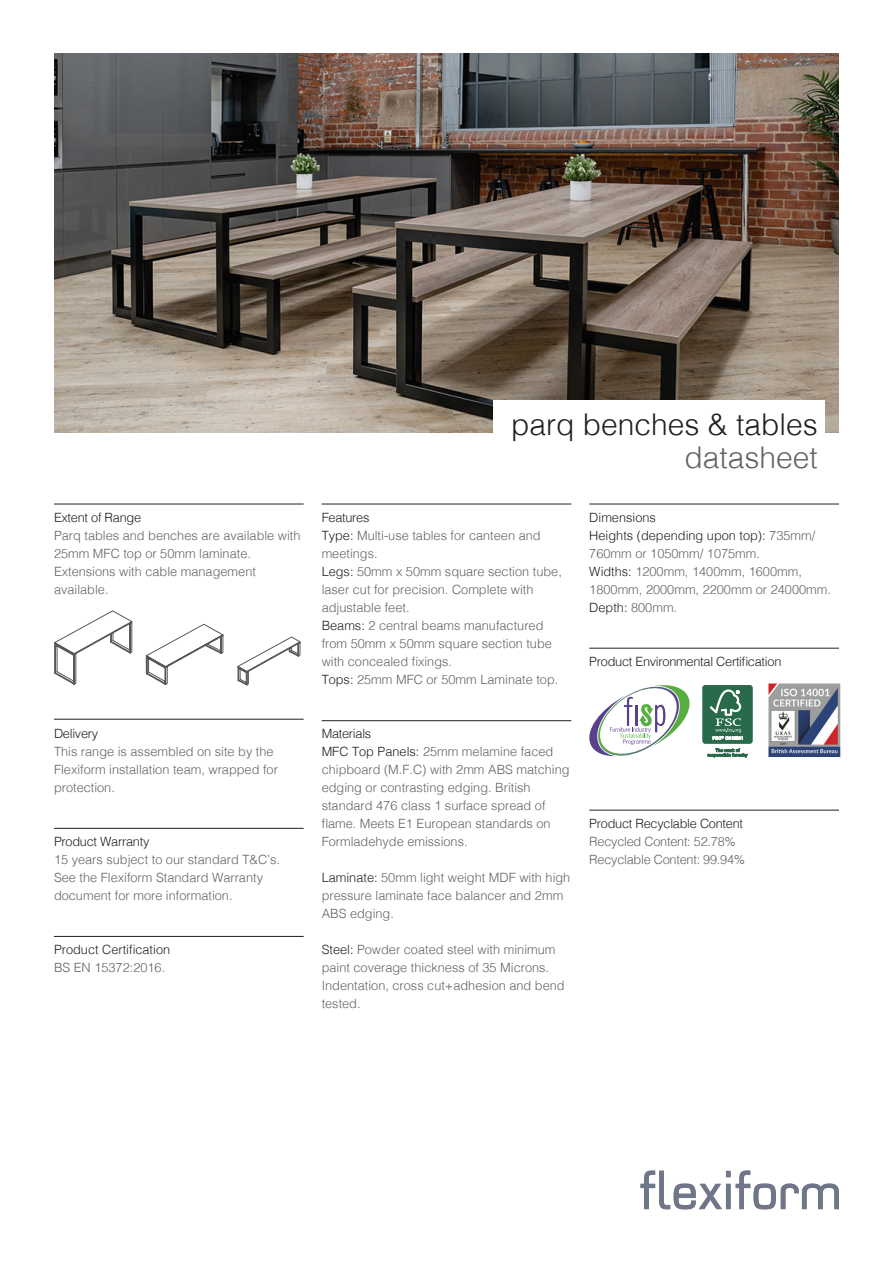
<style>
.page{position:relative;width:893px;height:1263px;background:#fff}
.page>*{position:absolute;margin:0;border:0;box-sizing:border-box;transform-origin:0 0}
.t1{font:300 30px "Helvetica";color:#231f20}
.t2{font:300 30px "Helvetica";color:#636366}
.Small_Grey_Text{font:300 12.75px/18px "Helvetica";color:#636366}
.Paragraph_Style_1{font:300 12.75px "Helvetica";letter-spacing:-.02em;color:#231f20}
.Paragraph_Style_1-2{font:300 12.75px/18px "Helvetica";color:#636366}
.Small_Grey_Text-2{font:300 12.75px "Helvetica";letter-spacing:-.02em;color:#636366}
.Paragraph_Style_1-3{font:300 12.75px "Helvetica";color:#231f20}
.s1{color:#231f20}
.s2{color:#636366}
</style>
<div class="page">
<img style="left:54px;top:53px;width:785px;height:379px">
<hr style="left:54px;top:504px;width:250px;height:1px;background:#231f20">
<hr style="left:54px;top:719px;width:250px;height:1px;background:#231f20">
<hr style="left:54px;top:828px;width:250px;height:1px;background:#231f20">
<hr style="left:322px;top:504px;width:249px;height:1px;background:#231f20">
<hr style="left:589px;top:504px;width:250px;height:1px;background:#231f20">
<hr style="left:54px;top:936px;width:250px;height:1px;background:#231f20">
<div style="left:493px;top:400px;width:332px;height:46px;background:#fff"></div>
<svg style="left:640px;top:1170px;width:199px;height:39px"></svg>
<svg style="left:589px;top:685px;width:100px;height:71px"></svg>
<img style="left:768px;top:683px;width:73px;height:73px">
<div style="left:703px;top:685px;width:49px;height:58px;background:#286a4a;border-radius:2px"></div>
<div style="left:703px;top:685px;width:49px;height:58px;border:1px solid #286a4a;border-radius:2px"></div>
<svg style="left:710px;top:689px;width:33px;height:51px"></svg>
<svg style="left:708px;top:748px;width:39px;height:10px"></svg>
<hr style="left:589px;top:648px;width:250px;height:1px;background:#231f20">
<hr style="left:589px;top:810px;width:250px;height:1px;background:#231f20">
<svg style="left:54px;top:610px;width:246px;height:76px"></svg>
<hr style="left:322px;top:720px;width:249px;height:1px;background:#231f20">
<p class="Paragraph_Style_1" style="left:54px;top:507px;width:89px">Extent of Range</p>
<p class="Small_Grey_Text" style="left:54px;top:526px;width:248px">Parq tables and benches are available with<br>25mm MFC top or 50mm laminate.<br>Extensions with cable management available.</p>
<p class="Paragraph_Style_1" style="left:54px;top:722px;width:46px">Delivery</p>
<p class="Small_Grey_Text" style="left:54px;top:741px;width:225px">This range is assembled on site by the<br>Flexiform installation team, wrapped for protection.</p>
<p class="Paragraph_Style_1" style="left:54px;top:830px;width:97px">Product Warranty</p>
<p class="Small_Grey_Text" style="left:54px;top:849px;width:228px">15 years subject to our standard T&amp;C’s.<br>See the Flexiform Standard Warranty document for more information.</p>
<p class="Paragraph_Style_1-3" style="left:54px;top:939px;width:118px">Product Certification</p>
<p class="Paragraph_Style_1-2" style="left:54px;top:958px;width:113px">BS EN 15372:2016.</p>
<p class="t1" style="left:511px;top:399px;width:308px">parq benches &amp; tables</p>
<p class="t2" style="left:684px;top:432px;width:135px">datasheet</p>
<p class="Paragraph_Style_1" style="left:322px;top:507px;width:49px">Features</p>
<p class="Small_Grey_Text" style="left:322px;top:526px;width:220px"><span class="s1">Type:</span> Multi-use tables for canteen and meetings.</p>
<p class="Small_Grey_Text" style="left:322px;top:562px;width:242px"><span class="s1">Legs:</span> 50mm x 50mm square section tube, laser cut for precision. Complete with adjustable feet.</p>
<p class="Small_Grey_Text" style="left:322px;top:616px;width:232px"><span class="s1">Beams:</span> 2 central beams manufactured from 50mm x 50mm square section tube with concealed fixings.</p>
<p class="Small_Grey_Text" style="left:322px;top:670px;width:238px"><span class="s1">Tops:</span> 25mm MFC or 50mm Laminate top.</p>
<p class="Paragraph_Style_1" style="left:322px;top:723px;width:51px">Materials</p>
<p class="Small_Grey_Text" style="left:322px;top:742px;width:249px"><span class="s1">MFC Top Panels:</span> 25mm melamine faced chipboard (M.F.C) with 2mm ABS matching edging or contrasting edging. British standard 476 class 1 surface spread of flame. Meets E1 European standards on Formladehyde emissions.</p>
<p class="Small_Grey_Text" style="left:322px;top:868px;width:250px"><span class="s1">Laminate:</span> 50mm light weight MDF with high pressure laminate face balancer and 2mm<br>ABS edging.</p>
<p class="Small_Grey_Text" style="left:322px;top:940px;width:244px"><span class="s1">Steel:</span> Powder coated steel with minimum paint coverage thickness of 35 Microns.<br>Indentation, cross cut+adhesion and bend tested.</p>
<p class="Paragraph_Style_1-3" style="left:589px;top:506px;width:68px">Dimensions</p>
<p class="Paragraph_Style_1-2" style="left:589px;top:525px;width:228px"><span class="s1">Heights (depending upon top):</span> 735mm/<br>760mm or 1050mm/ 1075mm.</p>
<p class="Small_Grey_Text" style="left:589px;top:561px;width:243px"><span class="s1">Widths:</span> 1200mm, 1400mm, 1600mm,<br>1800mm, 2000mm, 2200mm or 24000mm.</p>
<p class="Paragraph_Style_1-3" style="left:589px;top:596px;width:89px">Depth: <span class="s2">800mm.</span></p>
<p class="Paragraph_Style_1" style="left:589px;top:651px;width:194px">Product Environmental Certification</p>
<p class="Paragraph_Style_1" style="left:589px;top:812px;width:155px">Product Recyclable Content</p>
<p class="Small_Grey_Text-2" style="left:589px;top:830px;width:148px">Recycled Content: 52.78%</p>
<p class="Small_Grey_Text-2" style="left:589px;top:848px;width:157px">Recyclable Content: 99.94%</p>
</div>
